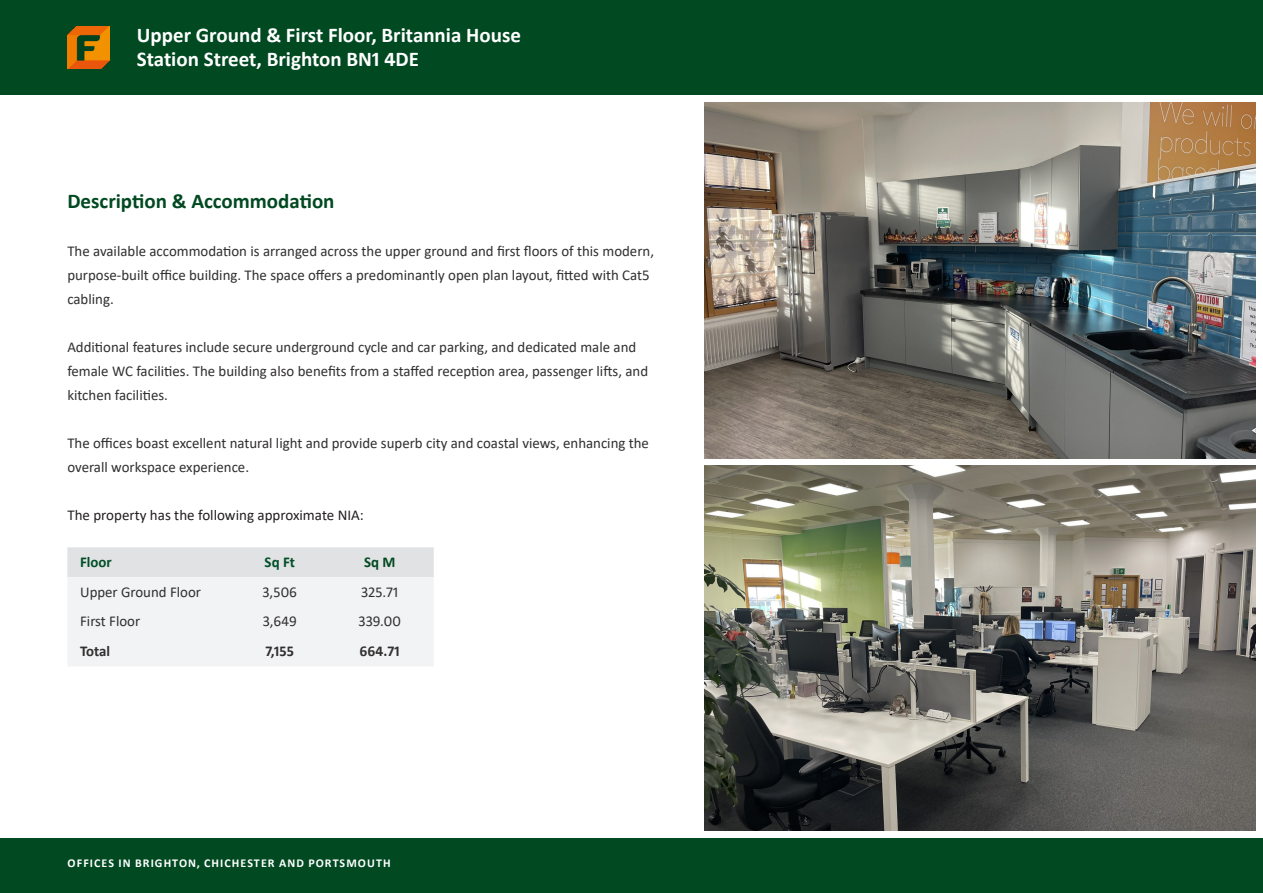
<style>
.page{position:relative;width:1263px;height:893px;background:#fff}
.page>*{position:absolute;margin:0;border:0;box-sizing:border-box;transform-origin:0 0}
.t1{font:700 21px "Calibri";color:#fff}
.Flude_-_Sub_Header{font:700 21px "Calibri";color:#004921}
.Flude_-_Standard_Paragraph_Text{font:15px/24px "Calibri";color:#312f30}
.t2{font:15px "Calibri";color:#231f20}
.t3{font:700 15px "Calibri";color:#312f30}
.t4{font:700 15px "Calibri";color:#004f28}
.t5{font:700 15px "Calibri";color:#004921}
.t6{font:700 12px "Calibri";letter-spacing:.09em;color:#fff}
</style>
<div class="page">
<div style="left:0;top:0;width:1263px;height:95px;background:#004921"></div>
<img style="left:67px;top:26px;width:43px;height:42px">
<div style="left:0;top:838px;width:1263px;height:55px;background:#004921"></div>
<img style="left:705px;top:465px;width:550px;height:366px">
<img style="left:705px;top:102px;width:550px;height:356px">
<svg style="left:67px;top:547px;width:367px;height:119px"></svg>
<p class="t1" style="left:137px;top:20px;width:386px">Upper Ground &amp; First Floor, Britannia House</p>
<p class="t1" style="left:137px;top:44px;width:284px">Station Street, Brighton BN1 4DE</p>
<p class="Flude_-_Sub_Header" style="left:67px;top:186px;width:269px">Description &amp; Accommodation</p>
<p class="Flude_-_Standard_Paragraph_Text" style="left:67px;top:239px;width:588px">The available accommodation is arranged across the upper ground and first floors of this modern, purpose-built office building. The space offers a predominantly open plan layout, fitted with Cat5 cabling.</p>
<p class="Flude_-_Standard_Paragraph_Text" style="left:67px;top:335px;width:582px">Additional features include secure underground cycle and car parking, and dedicated male and female WC facilities. The building also benefits from a staffed reception area, passenger lifts, and kitchen facilities.</p>
<p class="Flude_-_Standard_Paragraph_Text" style="left:67px;top:431px;width:583px">The offices boast excellent natural light and provide superb city and coastal views, enhancing the overall workspace experience.</p>
<p class="t2" style="left:67px;top:505px;width:298px">The property has the following approximate NIA:</p>
<p class="t4" style="left:80px;top:551px;width:33px">Floor</p>
<p class="t4" style="left:265px;top:551px;width:32px">Sq Ft</p>
<p class="t5" style="left:364px;top:551px;width:33px">Sq M</p>
<p class="Flude_-_Standard_Paragraph_Text" style="left:80px;top:579px;width:122px">Upper Ground Floor</p>
<p class="Flude_-_Standard_Paragraph_Text" style="left:262px;top:579px;width:36px">3,506</p>
<p class="Flude_-_Standard_Paragraph_Text" style="left:361px;top:579px;width:39px">325.71</p>
<p class="Flude_-_Standard_Paragraph_Text" style="left:80px;top:609px;width:62px">First Floor</p>
<p class="Flude_-_Standard_Paragraph_Text" style="left:263px;top:609px;width:36px">3,649</p>
<p class="Flude_-_Standard_Paragraph_Text" style="left:358px;top:609px;width:44px">339.00</p>
<p class="t3" style="left:80px;top:640px;width:32px">Total</p>
<p class="t3" style="left:266px;top:640px;width:30px">7,155</p>
<p class="t3" style="left:360px;top:640px;width:42px">664.71</p>
<p class="t6" style="left:68px;top:855px;width:324px">OFFICES IN BRIGHTON, CHICHESTER AND PORTSMOUTH</p>
</div>
